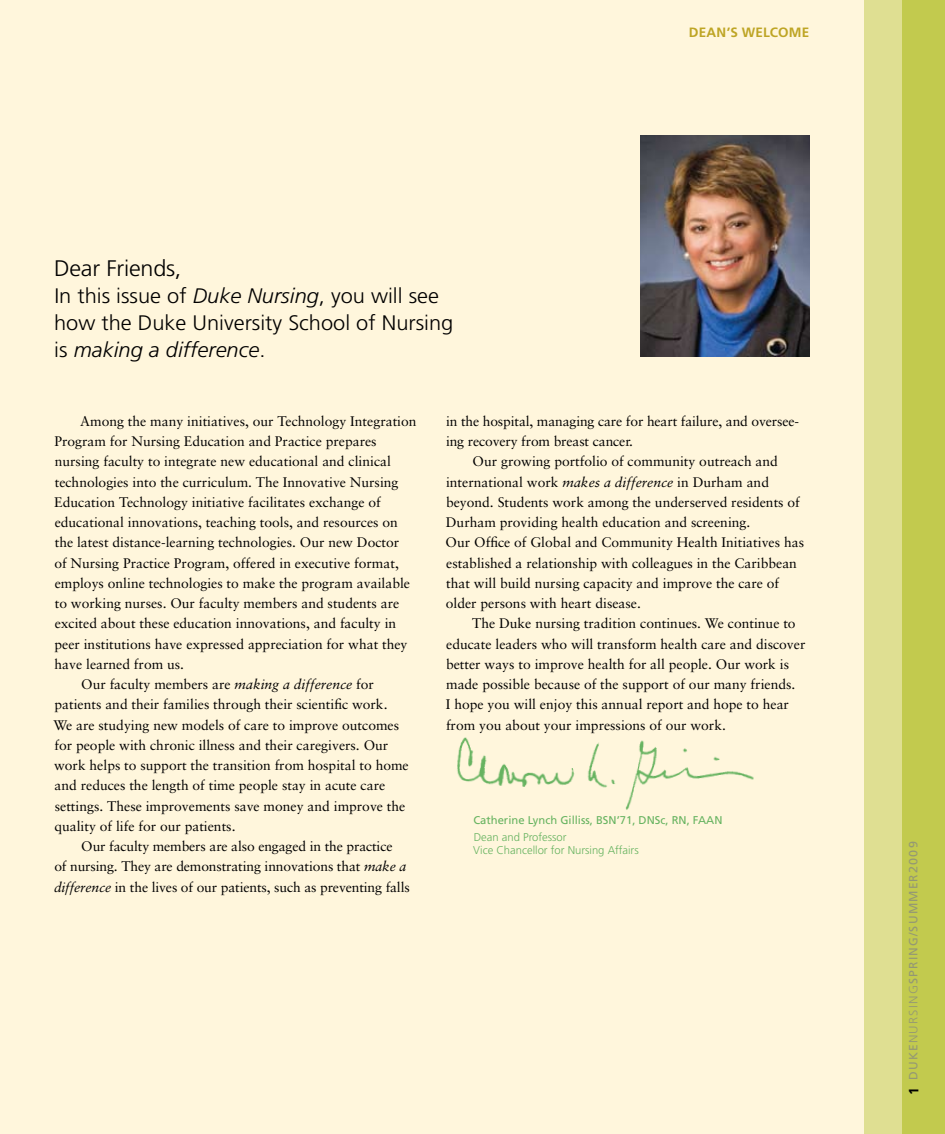
<style>
.page{position:relative;width:945px;height:1134px;background:#fff6dc}
.page>*{position:absolute;margin:0;border:0;box-sizing:border-box;transform-origin:0 0}
.t1{font:300 22.5px "Frutiger";letter-spacing:-.01em;color:#000;scale:1.04 1}
.t2{font:300 21px/27px "Frutiger";color:#000;scale:1.04 1}
.t3{font:13.8px "Sabon";color:#000}
.t4{font:700 13.5px "Frutiger";letter-spacing:.01em;color:#bea525}
.t5{font:700 13.5px "Frutiger";color:#000}
.t6{font:12px "Frutiger";letter-spacing:.1em;color:#808285}
.t7{font:300 11.25px/13.5px "Frutiger";color:#66b360}
.t8{font:11.25px "Frutiger";color:#66b360}
.s1{font-style:italic}
.s2{font-weight:300}
</style>
<div class="page">
<div style="left:864px;top:0;width:81px;height:1134px;background:#dfdf92"></div>
<img style="left:640px;top:135px;width:170px;height:221px">
<img style="left:457px;top:737px;width:297px;height:73px">
<div style="left:902px;top:0;width:43px;height:1134px;background:#c2ca4e"></div>
<h1 class="t1" style="left:54px;top:256px;width:124px">Dear Friends,</h1>
<h2 class="t2" style="left:54px;top:283px;width:385px">In this issue of <span class="s1">Duke Nursing</span>, you will see how the Duke University School of Nursing is <span class="s1">making a difference</span>.</h2>
<p class="t4" style="left:689px;top:25px;width:120px">DEAN’S WELCOME</p>
<p class="t3" style="left:80px;top:413px;width:338px">Among the many initiatives, our Technology Integration</p>
<p class="t3" style="left:54px;top:433px;width:324px">Program for Nursing Education and Practice prepares</p>
<p class="t3" style="left:55px;top:453px;width:338px">nursing faculty to integrate new educational and clinical</p>
<p class="t3" style="left:55px;top:474px;width:345px">technologies into the curriculum. The Innovative Nursing</p>
<p class="t3" style="left:54px;top:494px;width:328px">Education Technology initiative facilitates exchange of</p>
<p class="t3" style="left:55px;top:514px;width:345px">educational innovations, teaching tools, and resources on</p>
<p class="t3" style="left:55px;top:534px;width:346px">the latest distance-learning technologies. Our new Doctor</p>
<p class="t3" style="left:54px;top:555px;width:346px">of Nursing Practice Program, offered in executive format,</p>
<p class="t3" style="left:55px;top:575px;width:357px">employs online technologies to make the program available</p>
<p class="t3" style="left:55px;top:595px;width:346px">to working nurses. Our faculty members and students are</p>
<p class="t3" style="left:55px;top:615px;width:343px">excited about these education innovations, and faculty in</p>
<p class="t3" style="left:54px;top:636px;width:355px">peer institutions have expressed appreciation for what they</p>
<p class="t3" style="left:55px;top:656px;width:131px">have learned from us.</p>
<p class="t3" style="left:81px;top:676px;width:294px">Our faculty members are <span class="s1">making a difference</span> for</p>
<p class="t3" style="left:54px;top:696px;width:335px">patients and their families through their scientific work.</p>
<p class="t3" style="left:53px;top:717px;width:347px">We are studying new models of care to improve outcomes</p>
<p class="t3" style="left:55px;top:737px;width:335px">for people with chronic illness and their caregivers. Our</p>
<p class="t3" style="left:54px;top:757px;width:356px">work helps to support the transition from hospital to home</p>
<p class="t3" style="left:55px;top:777px;width:332px">and reduces the length of time people stay in acute care</p>
<p class="t3" style="left:55px;top:798px;width:352px">settings. These improvements save money and improve the</p>
<p class="t3" style="left:54px;top:818px;width:183px">quality of life for our patients.</p>
<p class="t3" style="left:81px;top:838px;width:313px">Our faculty members are also engaged in the practice</p>
<p class="t3" style="left:54px;top:858px;width:354px">of nursing. They are demonstrating innovations that <span class="s1">make a</span></p>
<p class="t3" style="left:54px;top:879px;width:357px"><span class="s1">difference</span> in the lives of our patients, such as preventing falls</p>
<p class="t3" style="left:446px;top:413px;width:355px">in the hospital, managing care for heart failure, and oversee-</p>
<p class="t3" style="left:446px;top:433px;width:189px">ing recovery from breast cancer.</p>
<p class="t3" style="left:473px;top:453px;width:307px">Our growing portfolio of community outreach and</p>
<p class="t3" style="left:446px;top:474px;width:325px">international work <span class="s1">makes a difference</span> in Durham and</p>
<p class="t3" style="left:446px;top:494px;width:355px">beyond. Students work among the underserved residents of</p>
<p class="t3" style="left:446px;top:514px;width:306px">Durham providing health education and screening.</p>
<p class="t3" style="left:446px;top:534px;width:360px">Our Office of Global and Community Health Initiatives has</p>
<p class="t3" style="left:446px;top:555px;width:352px">established a relationship with colleagues in the Caribbean</p>
<p class="t3" style="left:446px;top:575px;width:335px">that will build nursing capacity and improve the care of</p>
<p class="t3" style="left:446px;top:595px;width:197px">older persons with heart disease.</p>
<p class="t3" style="left:472px;top:615px;width:325px">The Duke nursing tradition continues. We continue to</p>
<p class="t3" style="left:446px;top:635px;width:361px">educate leaders who will transform health care and discover</p>
<p class="t3" style="left:446px;top:656px;width:345px">better ways to improve health for all people. Our work is</p>
<p class="t3" style="left:446px;top:676px;width:351px">made possible because of the support of our many friends.</p>
<p class="t3" style="left:446px;top:696px;width:345px">I hope you will enjoy this annual report and hope to hear</p>
<p class="t3" style="left:446px;top:716px;width:281px">from you about your impressions of our work.</p>
<p class="t8" style="left:473px;top:814px;width:251px">Catherine Lynch Gilliss, BSN’71, DNSc, RN, FAAN</p>
<p class="t7" style="left:473px;top:830px;width:167px">Dean and Professor<br>Vice Chancellor for Nursing Affairs</p>
<p class="t6" style="left:906px;top:1080px;width:240px;rotate:-90deg">DUKE<span class="s2">NURSING</span>SPRING/SUMMER2009</p>
<p class="t5" style="left:906px;top:1095px;width:9px;rotate:-90deg">1</p>
</div>
